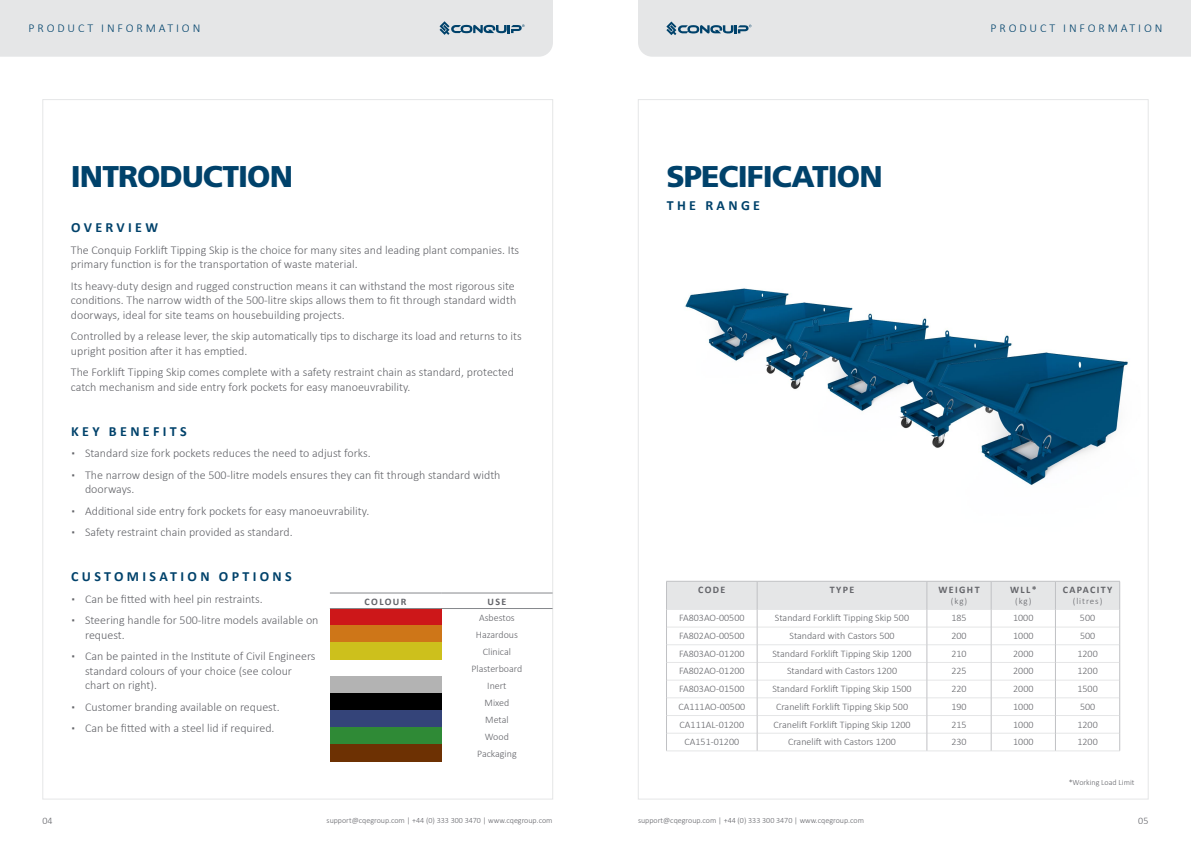
<style>
.page{position:relative;width:1191px;height:842px;background:#fff}
.page>*{position:absolute;margin:0;border:0;box-sizing:border-box;transform-origin:0 0}
.t1{font:900 30px "Frutiger LT Std";letter-spacing:-.03em;color:#00426b}
.t2{font:700 14px "Calibri";letter-spacing:.24em;color:#00426b}
.t3{font:300 12px/14.4px "Calibri";color:#636469}
.t4{font:300 12px "Calibri";letter-spacing:.24em;color:#00426b}
.t5{font:300 10px/17px "Calibri";color:#636469;text-align:center}
.t6{font:700 10px "Calibri";letter-spacing:.14em;color:#636469}
.t7{font:300 9px "Calibri";letter-spacing:.1em;color:#636469}
.t8{font:300 8px "Calibri";color:#636469}
</style>
<div class="page">
<div style="left:0;top:0;width:553px;height:57px;background:#e5e6e7"></div>
<div style="left:638px;top:0;width:553px;height:57px;background:#e5e6e7"></div>
<hr style="left:666px;top:751px;width:91px;height:1px;background:#e5e6e7">
<hr style="left:757px;top:751px;width:170px;height:1px;background:#e5e6e7">
<hr style="left:927px;top:751px;width:64px;height:1px;background:#e5e6e7">
<hr style="left:991px;top:751px;width:64px;height:1px;background:#e5e6e7">
<hr style="left:1055px;top:751px;width:65px;height:1px;background:#e5e6e7">
<svg style="left:666px;top:581px;width:454px;height:170px"></svg>
<img style="left:685px;top:288px;width:443px;height:197px">
<div style="left:330px;top:608px;width:111px;height:17px;background:#cd1719"></div>
<div style="left:330px;top:625px;width:111px;height:17px;background:#ce7618"></div>
<div style="left:330px;top:642px;width:111px;height:17px;background:#cdc01c"></div>
<div style="left:330px;top:676px;width:111px;height:17px;background:#b3b3b3"></div>
<div style="left:330px;top:693px;width:111px;height:17px;background:#000"></div>
<div style="left:330px;top:710px;width:111px;height:17px;background:#344479"></div>
<div style="left:330px;top:727px;width:111px;height:17px;background:#2f8a36"></div>
<div style="left:330px;top:744px;width:111px;height:17px;background:#6d3103"></div>
<hr style="left:330px;top:592px;width:111px;height:1px;background:#86888c">
<hr style="left:441px;top:592px;width:111px;height:1px;background:#86888c">
<hr style="left:330px;top:608px;width:111px;height:1px;background:#86888c">
<hr style="left:441px;top:608px;width:111px;height:1px;background:#86888c">
<p class="t4" style="left:29px;top:21px;width:173px">PRODUCT INFORMATION</p>
<p class="t4" style="left:990px;top:21px;width:173px">PRODUCT INFORMATION</p>
<h1 class="t1" style="left:71px;top:159px;width:224px">INTRODUCTION</h1>
<p class="t2" style="left:71px;top:218px;width:88px">OVERVIEW</p>
<p class="t3" style="left:71px;top:243px;width:450px">The Conquip Forklift Tipping Skip is the choice for many sites and leading plant companies. Its primary function is for the transportation of waste material.</p>
<p class="t3" style="left:71px;top:279px;width:447px">Its heavy-duty design and rugged construction means it can withstand the most rigorous site conditions. The narrow width of the 500-litre skips allows them to fit through standard width doorways, ideal for site teams on housebuilding projects.</p>
<p class="t3" style="left:71px;top:329px;width:452px">Controlled by a release lever, the skip automatically tips to discharge its load and returns to its upright position after it has emptied.</p>
<p class="t3" style="left:71px;top:365px;width:444px">The Forklift Tipping Skip comes complete with a safety restraint chain as standard, protected catch mechanism and side entry fork pockets for easy manoeuvrability.</p>
<p class="t2" style="left:71px;top:421px;width:117px">KEY BENEFITS</p>
<p class="t3" style="left:71px;top:446px;width:301px">▪ Standard size fork pockets reduces the need to adjust forks.</p>
<p class="t3" style="left:85px;top:468px;width:417px;text-indent:-14px">▪ The narrow design of the 500-litre models ensures they can fit through standard width doorways.</p>
<p class="t3" style="left:71px;top:503px;width:300px">▪ Additional side entry fork pockets for easy manoeuvrability.</p>
<p class="t3" style="left:71px;top:525px;width:223px">▪ Safety restraint chain provided as standard.</p>
<p class="t2" style="left:71px;top:567px;width:222px">CUSTOMISATION OPTIONS</p>
<p class="t3" style="left:71px;top:592px;width:193px">▪ Can be fitted with heel pin restraints.</p>
<p class="t3" style="left:85px;top:613px;width:235px;text-indent:-14px">▪ Steering handle for 500-litre models available on request.</p>
<p class="t3" style="left:85px;top:649px;width:232px;text-indent:-14px">▪ Can be painted in the Institute of Civil Engineers standard colours of your choice (see colour chart on right).</p>
<p class="t3" style="left:71px;top:699px;width:210px">▪ Customer branding available on request.</p>
<p class="t3" style="left:71px;top:721px;width:205px">▪ Can be fitted with a steel lid if required.</p>
<p class="t6" style="left:364px;top:594px;width:43px">COLOUR</p>
<p class="t6" style="left:487px;top:594px;width:20px">USE</p>
<p class="t5" style="left:471px;top:609px;width:52px">Asbestos<br>Hazardous<br>Clinical<br>Plasterboard<br>Inert<br>Mixed<br>Metal<br>Wood<br>Packaging</p>
<h1 class="t1" style="left:666px;top:158px;width:218px">SPECIFICATION</h1>
<p class="t2" style="left:667px;top:195px;width:95px">THE RANGE</p>
<p class="t6" style="left:698px;top:583px;width:29px">CODE</p>
<p class="t6" style="left:829px;top:583px;width:26px">TYPE</p>
<p class="t6" style="left:938px;top:583px;width:43px">WEIGHT</p>
<p class="t7" style="left:951px;top:595px;width:18px">(kg)</p>
<p class="t6" style="left:1010px;top:583px;width:28px">WLL*</p>
<p class="t7" style="left:1015px;top:595px;width:18px">(kg)</p>
<p class="t6" style="left:1062px;top:583px;width:51px">CAPACITY</p>
<p class="t7" style="left:1072px;top:595px;width:31px">(litres)</p>
<p class="t5" style="left:679px;top:609px;width:67px">FA803AO-00500</p>
<p class="t5" style="left:775px;top:609px;width:136px">Standard Forklift Tipping Skip 500</p>
<p class="t5" style="left:951px;top:609px;width:17px">185</p>
<p class="t5" style="left:1013px;top:609px;width:22px">1000</p>
<p class="t5" style="left:1080px;top:609px;width:17px">500</p>
<p class="t5" style="left:679px;top:627px;width:67px">FA802AO-00500</p>
<p class="t5" style="left:789px;top:627px;width:106px">Standard with Castors 500</p>
<p class="t5" style="left:951px;top:627px;width:17px">200</p>
<p class="t5" style="left:1013px;top:627px;width:22px">1000</p>
<p class="t5" style="left:1080px;top:627px;width:17px">500</p>
<p class="t5" style="left:679px;top:645px;width:67px">FA803AO-01200</p>
<p class="t5" style="left:772px;top:645px;width:141px">Standard Forklift Tipping Skip 1200</p>
<p class="t5" style="left:951px;top:645px;width:17px">210</p>
<p class="t5" style="left:1013px;top:645px;width:22px">2000</p>
<p class="t5" style="left:1077px;top:645px;width:22px">1200</p>
<p class="t5" style="left:679px;top:662px;width:67px">FA802AO-01200</p>
<p class="t5" style="left:787px;top:662px;width:112px">Standard with Castors 1200</p>
<p class="t5" style="left:951px;top:662px;width:17px">225</p>
<p class="t5" style="left:1013px;top:662px;width:22px">2000</p>
<p class="t5" style="left:1077px;top:662px;width:22px">1200</p>
<p class="t5" style="left:679px;top:680px;width:67px">FA803AO-01500</p>
<p class="t5" style="left:772px;top:680px;width:141px">Standard Forklift Tipping Skip 1500</p>
<p class="t5" style="left:951px;top:680px;width:17px">220</p>
<p class="t5" style="left:1013px;top:680px;width:22px">2000</p>
<p class="t5" style="left:1077px;top:680px;width:22px">1500</p>
<p class="t5" style="left:678px;top:698px;width:68px">CA111AO-00500</p>
<p class="t5" style="left:776px;top:698px;width:134px">Cranelift Forklift Tipping Skip 500</p>
<p class="t5" style="left:951px;top:698px;width:17px">190</p>
<p class="t5" style="left:1013px;top:698px;width:22px">1000</p>
<p class="t5" style="left:1080px;top:698px;width:17px">500</p>
<p class="t5" style="left:679px;top:716px;width:66px">CA111AL-01200</p>
<p class="t5" style="left:773px;top:716px;width:139px">Cranelift Forklift Tipping Skip 1200</p>
<p class="t5" style="left:951px;top:716px;width:17px">215</p>
<p class="t5" style="left:1013px;top:716px;width:22px">1000</p>
<p class="t5" style="left:1077px;top:716px;width:22px">1200</p>
<p class="t5" style="left:684px;top:733px;width:56px">CA151-01200</p>
<p class="t5" style="left:788px;top:733px;width:109px">Cranelift with Castors 1200</p>
<p class="t5" style="left:951px;top:733px;width:17px">230</p>
<p class="t5" style="left:1013px;top:733px;width:22px">1000</p>
<p class="t5" style="left:1077px;top:733px;width:22px">1200</p>
<p class="t8" style="left:1068px;top:777px;width:67px">*Working Load Limit</p>
<p class="t5" style="left:43px;top:812px;width:12px">04</p>
<p class="t8" style="left:326px;top:816px;width:227px">support@cqegroup.com | +44 (0) 333 300 3470 | www.cqegroup.com</p>
<p class="t8" style="left:638px;top:816px;width:227px">support@cqegroup.com | +44 (0) 333 300 3470 | www.cqegroup.com</p>
<p class="t5" style="left:1138px;top:812px;width:12px">05</p>
</div>
